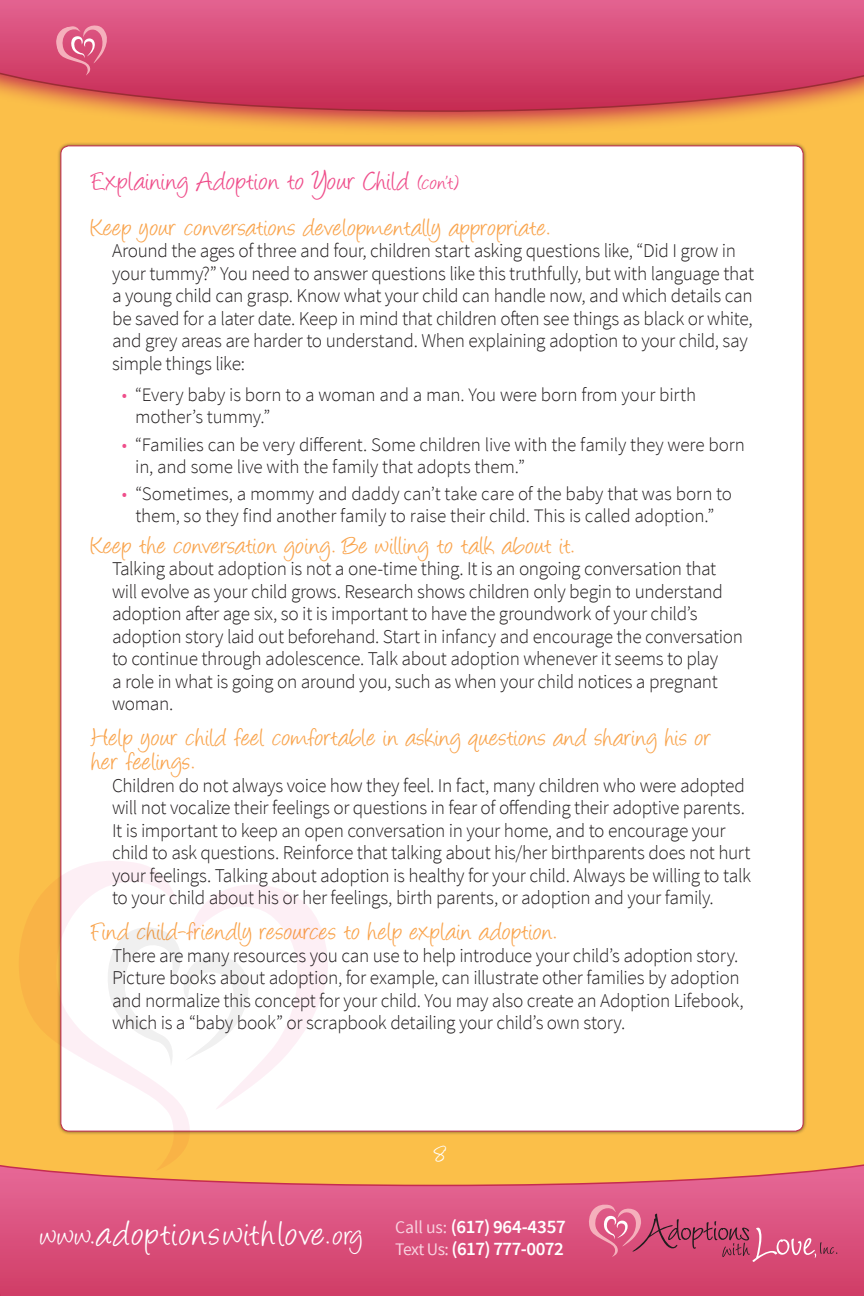
<style>
.page{position:relative;width:864px;height:1296px;background:#fff}
.page>*{position:absolute;margin:0;border:0;box-sizing:border-box;transform-origin:0 0}
.t1{font:40.2px "Angelina";letter-spacing:.035em;color:#fff}
.t2{font:30px "Angelina";letter-spacing:.02em;color:#ef4e8b}
.t3{font:28.5px/24px "Angelina";letter-spacing:.02em;color:#f9a44d}
.t4{font:27px "Angelina";color:#fff}
.t5{font:300 19.5px/22.5px "Source Sans Pro";letter-spacing:-.02em;color:#231f20}
.t6{font:300 19.05px/22px "Source Sans Pro";letter-spacing:-.01em;color:#231f20}
.t7{font:600 19.05px "Source Sans Pro";letter-spacing:-.03em;color:#fff}
.s1{font-size:24px}
.s2{color:#ef4e8b}
.s3{font-size:33.9px}
.s4{font-weight:400;font-size:17.7px;color:#f8d2e0}
</style>
<div class="page">
<div style="left:0;top:60px;width:864px;height:1141px;background:#fbbf49"></div>
<div style="left:61px;top:146px;width:742px;height:985px;background:#fff;border-radius:8px"></div>
<svg style="left:116px;top:112px;width:646px;height:18px"></svg>
<svg style="left:0;top:0;width:864px;height:112px;background:#d64e6f"></svg>
<svg style="left:0;top:1164px;width:864px;height:132px;background:#dd5c75"></svg>
<svg style="left:589px;top:1205px;width:248px;height:57px;background:#d45880"></svg>
<svg style="left:55px;top:25px;width:59px;height:51px;background:#dc6185"></svg>
<svg style="left:191px;top:885px;width:170px;height:249px"></svg>
<svg style="left:11px;top:857px;width:180px;height:314px"></svg>
<h2 class="t2" style="left:92px;top:168px;width:368px">Explaining Adoption to Your Child <span class="s1">(con’t)</span></h2>
<h3 class="t3" style="left:92px;top:218px;width:460px">Keep your conversations developmentally appropriate.</h3>
<p class="t5" style="left:112px;top:240px;width:643px">Around the ages of three and four, children start asking questions like, “Did I grow in your tummy?” You need to answer questions like this truthfully, but with language that a young child can grasp. Know what your child can handle now, and which details can be saved for a later date. Keep in mind that children often see things as black or white, and grey areas are harder to understand. When explaining adoption to your child, say simple things like:</p>
<p class="t6" style="left:135px;top:384px;width:562px;text-indent:-14px"><span class="s2">•</span> “Every baby is born to a woman and a man. You were born from your birth mother’s tummy.”</p>
<p class="t6" style="left:135px;top:434px;width:611px;text-indent:-14px"><span class="s2">•</span> “Families can be very different. Some children live with the family they were born in, and some live with the family that adopts them.”</p>
<p class="t6" style="left:122px;top:483px;width:612px;text-align:center"><span class="s2">•</span> “Sometimes, a mommy and daddy can’t take care of the baby that was born to them, so they find another family to raise their child. This is called adoption.”</p>
<h3 class="t3" style="left:92px;top:536px;width:484px">Keep the conversation going. Be willing to talk about it.</h3>
<p class="t5" style="left:112px;top:558px;width:633px">Talking about adoption is not a one-time thing. It is an ongoing conversation that will evolve as your child grows. Research shows children only begin to understand adoption after age six, so it is important to have the groundwork of your child’s adoption story laid out beforehand. Start in infancy and encourage the conversation to continue through adolescence. Talk about adoption whenever it seems to play<br>a role in what is going on around you, such as when your child notices a pregnant woman.</p>
<h3 class="t3" style="left:92px;top:729px;width:622px">Help your child feel comfortable in asking questions and sharing his or her feelings.</h3>
<p class="t5" style="left:112px;top:774px;width:641px">Children do not always voice how they feel. In fact, many children who were adopted will not vocalize their feelings or questions in fear of offending their adoptive parents.<br>It is important to keep an open conversation in your home, and to encourage your child to ask questions. Reinforce that talking about his/her birthparents does not hurt your feelings. Talking about adoption is healthy for your child. Always be willing to talk to your child about his or her feelings, birth parents, or adoption and your family.</p>
<h3 class="t3" style="left:92px;top:922px;width:466px">Find child-friendly resources to help explain adoption.</h3>
<p class="t5" style="left:112px;top:944px;width:633px">There are many resources you can use to help introduce your child’s adoption story.<br>Picture books about adoption, for example, can illustrate other families by adoption and normalize this concept for your child. You may also create an Adoption Lifebook, which is a “baby book” or scrapbook detailing your child’s own story.</p>
<h3 class="t4" style="left:435px;top:1142px;width:12px">8</h3>
<h1 class="t1" style="left:41px;top:1217px;width:527px"><span class="s3">www.</span>adoptionswithlove<span class="s3">.org</span> <sup>Call</sup> <sup>us:</sup> <sup>(617)</sup> <sup>964-4357</sup></h1>
<p class="t7" style="left:395px;top:1237px;width:170px"><span class="s4">Text Us:</span> (617) 777-0072</p>
</div>
